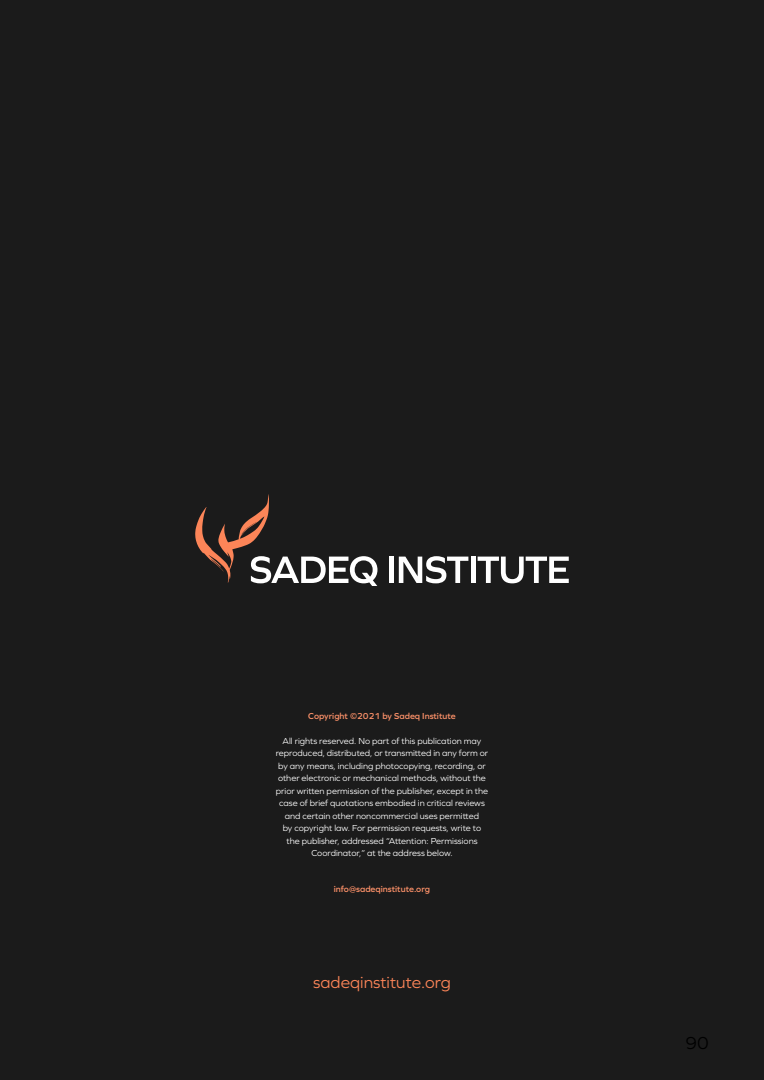
<style>
.page{position:relative;width:764px;height:1080px;background:#1b1b1b}
.page>*{position:absolute;margin:0;border:0;box-sizing:border-box;transform-origin:0 0}
.t1{font:18px "Graphie";color:#000}
.t2{font:17px "Graphie";color:#fc8558}
.t3{font:9px/12.5px "Graphie";color:#fff;text-align:center}
.t4{font:600 9px "Graphie";color:#fc9169}
</style>
<div class="page">
<div style="left:389px;top:557px;width:5px;height:26px;background:#fff"></div>
<svg style="left:399px;top:556px;width:69px;height:27px"></svg>
<div style="left:470px;top:557px;width:5px;height:26px;background:#fff"></div>
<svg style="left:477px;top:557px;width:92px;height:26px"></svg>
<svg style="left:195px;top:494px;width:182px;height:92px"></svg>
<p class="t4" style="left:308px;top:710px;width:149px">Copyright ©2021 by Sadeq Institute</p>
<p class="t3" style="left:276px;top:734px;width:214px">All rights reserved. No part of this publication may reproduced, distributed, or transmitted in any form or by any means, including photocopying, recording, or other electronic or mechanical methods, without the prior written permission of the publisher, except in the case of brief quotations embodied in critical reviews and certain other noncommercial uses permitted<br>by copyright law. For permission requests, write to the publisher, addressed “Attention: Permissions Coordinator,” at the address below.</p>
<p class="t4" style="left:334px;top:884px;width:98px">info@sadeqinstitute.org</p>
<h2 class="t2" style="left:313px;top:973px;width:139px">sadeqinstitute.org</h2>
<h1 class="t1" style="left:685px;top:1032px;width:25px">90</h1>
</div>
